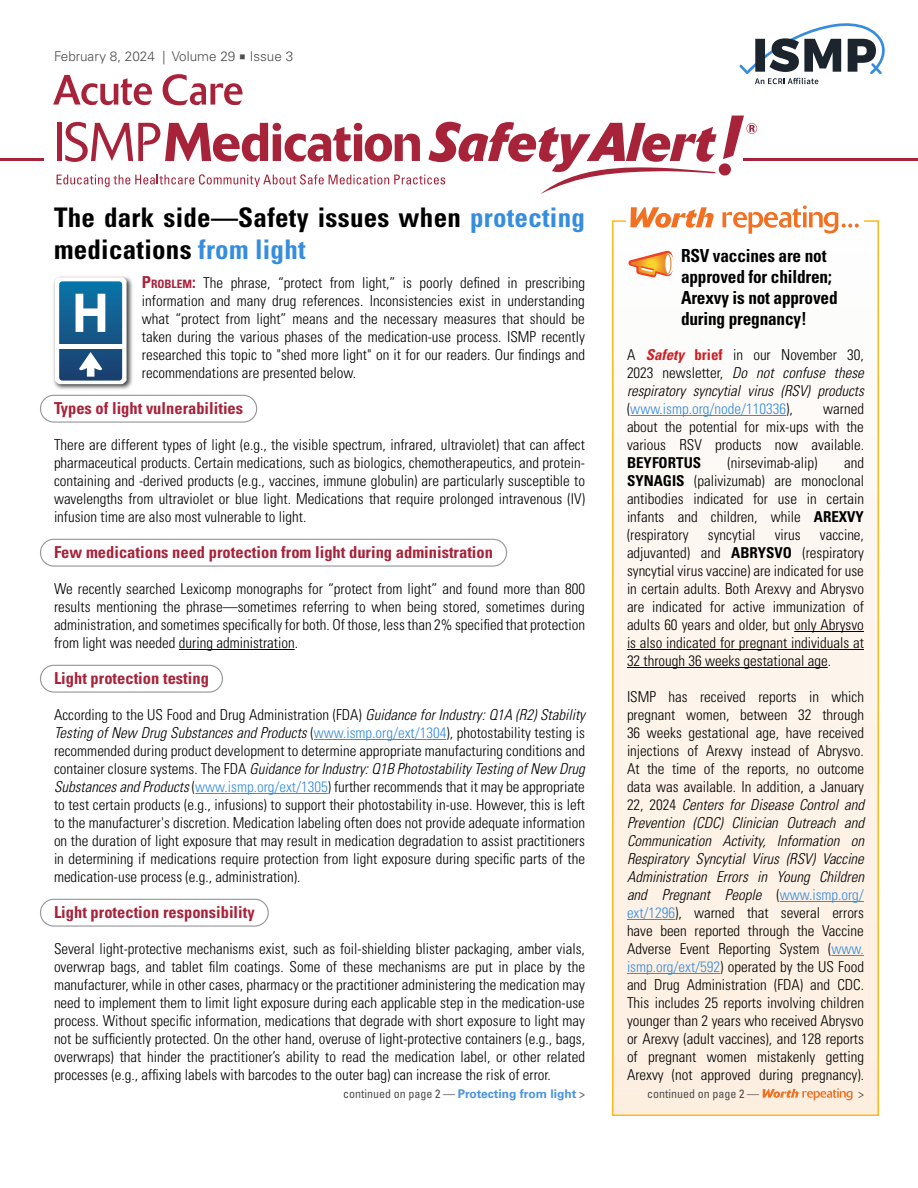
<style>
.page{position:relative;width:918px;height:1188px;background:#fff}
.page>*{position:absolute;margin:0;border:0;box-sizing:border-box;transform-origin:0 0}
.t1{font:700 condensed 27px/32.4px "Univers LT Std";letter-spacing:.01em;color:#000}
.t2{font:700 condensed 18px/21px "Univers LT Std";letter-spacing:-.01em;color:#000;scale:.96 1}
.t3{font:700 condensed 16.5px "Univers LT Std";color:#a7233a}
.t4{font:300 condensed 15px/18px "Univers LT Std";color:#000;text-align:justify}
.t5{font:italic 300 condensed 15px/18px "Univers LT Std";color:#000;text-align:justify}
.t6{font:700 condensed 15px "Univers LT Std";color:#000}
.t7{font:300 13.5px "Univers LT Std";color:#4d4d4f}
.t8{font:700 12px "Univers LT Std";color:#4b93df}
.t9{font:condensed 12px "Univers LT Std";color:#4d4d4f}
.s1{font-family:"Minion Pro";font-weight:400;font-size:16.5px}
.s2{color:#368ddd}
.s3{font-weight:700;font-size:16.5px;color:#a7233a}
.s4{font-weight:700;font-size:11.55px;color:#a7233a}
.s5{font-style:italic}
.s6{font-weight:400;font-stretch:condensed;color:#4d4d4f}
.s7{font-style:normal}
.s8{font-weight:700;color:#cf1f25}
.s9{font-weight:700;font-style:normal;color:#cf1f25}
.s10{font-style:normal;color:#368ddd}
.s11{font-weight:700}
</style>
<div class="page">
<svg style="left:739px;top:23px;width:146px;height:61px"></svg>
<svg style="left:53px;top:75px;width:99px;height:30px"></svg>
<svg style="left:163px;top:74px;width:80px;height:31px"></svg>
<svg style="left:57px;top:116px;width:700px;height:78px"></svg>
<hr style="left:743px;top:158px;width:175px;height:3px;background:#a7233a">
<hr style="left:0;top:158px;width:43px;height:3px;background:#a7233a">
<img style="left:53px;top:276px;width:80px;height:114px">
<svg style="left:55px;top:277px;width:72px;height:107px"></svg>
<hr style="left:58px;top:344px;width:65px;height:4px;background:#fff">
<div style="left:40px;top:395px;width:217px;height:28px;border:1px solid #939598;border-radius:13px"></div>
<div style="left:40px;top:539px;width:467px;height:28px;border:1px solid #939598;border-radius:13px"></div>
<hr style="left:179px;top:649px;width:116px;height:1px;background:#000">
<div style="left:40px;top:665px;width:183px;height:28px;border:1px solid #939598;border-radius:13px"></div>
<hr style="left:314px;top:739px;width:132px;height:1px;background:#368ddd">
<hr style="left:195px;top:793px;width:133px;height:1px;background:#368ddd">
<div style="left:40px;top:899px;width:229px;height:28px;border:1px solid #939598;border-radius:13px"></div>
<div style="left:613px;top:221px;width:265px;height:894px;background:linear-gradient(to bottom,#fdfdfd,#feeede)"></div>
<hr style="left:630px;top:415px;width:156px;height:1px;background:#368ddd">
<hr style="left:794px;top:631px;width:70px;height:1px;background:#000">
<hr style="left:627px;top:649px;width:237px;height:1px;background:#000">
<hr style="left:627px;top:667px;width:201px;height:1px;background:#000">
<hr style="left:780px;top:901px;width:84px;height:1px;background:#368ddd">
<hr style="left:627px;top:919px;width:48px;height:1px;background:#368ddd">
<hr style="left:831px;top:955px;width:33px;height:1px;background:#368ddd">
<hr style="left:627px;top:973px;width:93px;height:1px;background:#368ddd">
<div style="left:612px;top:220px;width:267px;height:896px;border:2px solid #ffb71e"></div>
<svg style="left:763px;top:1088px;width:90px;height:12px"></svg>
<div style="left:626px;top:204px;width:238px;height:28px;background:#fff"></div>
<svg style="left:630px;top:207px;width:84px;height:21px"></svg>
<svg style="left:722px;top:205px;width:137px;height:29px"></svg>
<svg style="left:628px;top:251px;width:46px;height:26px"></svg>
<p class="t7" style="left:54px;top:49px;width:241px">February 8, 2024 | Volume 29 <span class="s1">■</span> Issue 3</p>
<h1 class="t1" style="left:54px;top:201px;width:532px">The dark side—Safety issues when <span class="s2">protecting </span>medications <span class="s2">from light</span></h1>
<p class="t4" style="left:142px;top:274px;width:445px"><span class="s3">P</span><span class="s4">ROBLEM</span><span class="s3">:</span> The phrase, “protect from light,” is poorly defined in prescribing information and many drug references. Inconsistencies exist in understanding what “protect from light” means and the necessary measures that should be taken during the various phases of the medication-use process. ISMP recently researched this topic to "shed more light" on it for our readers. Our findings and recommendations are presented below.</p>
<p class="t3" style="left:54px;top:398px;width:191px">Types of light vulnerabilities</p>
<p class="t4" style="left:54px;top:436px;width:533px">There are different types of light (e.g., the visible spectrum, infrared, ultraviolet) that can affect pharmaceutical products. Certain medications, such as biologics, chemotherapeutics, and protein&shy;containing and -derived products (e.g., vaccines, immune globulin) are particularly susceptible to wavelengths from ultraviolet or blue light. Medications that require prolonged intravenous (IV) infusion time are also most vulnerable to light.</p>
<p class="t3" style="left:54px;top:542px;width:441px">Few medications need protection from light during administration</p>
<p class="t4" style="left:54px;top:580px;width:533px">We recently searched Lexicomp monographs for “protect from light” and found more than 800 results mentioning the phrase—sometimes referring to when being stored, sometimes during administration, and sometimes specifically for both. Of those, less than 2% specified that protection from light was needed during administration.</p>
<p class="t3" style="left:54px;top:668px;width:156px">Light protection testing</p>
<p class="t4" style="left:54px;top:706px;width:533px">According to the US Food and Drug Administration (FDA) <span class="s5">Guidance for Industry: Q1A (R2) Stability Testing of New Drug Substances and Products</span> (<span class="s2">www.ismp.org/ext/1304</span>), photostability testing is recommended during product development to determine appropriate manufacturing conditions and container closure systems. The FDA <span class="s5">Guidance for Industry: Q1B Photostability Testing of New Drug Substances and Products</span> (<span class="s2">www.ismp.org/ext/1305</span>) further recommends that it may be appropriate to test certain products (e.g., infusions) to support their photostability in-use. However, this is left to the manufacturer's discretion. Medication labeling often does not provide adequate information on the duration of light exposure that may result in medication degradation to assist practitioners in determining if medications require protection from light exposure during specific parts of the medication-use process (e.g., administration).</p>
<p class="t3" style="left:54px;top:902px;width:202px">Light protection responsibility</p>
<p class="t4" style="left:54px;top:940px;width:533px">Several light-protective mechanisms exist, such as foil-shielding blister packaging, amber vials, overwrap bags, and tablet film coatings. Some of these mechanisms are put in place by the manufacturer, while in other cases, pharmacy or the practitioner administering the medication may need to implement them to limit light exposure during each applicable step in the medication-use process. Without specific information, medications that degrade with short exposure to light may not be sufficiently protected. On the other hand, overuse of light-protective containers (e.g., bags, overwraps) that hinder the practitioner’s ability to read the medication label, or other related processes (e.g., affixing labels with barcodes to the outer bag) can increase the risk of error.</p>
<p class="t8" style="left:343px;top:1087px;width:243px"><span class="s6">continued on page 2 —</span> Protecting from light <span class="s6">&gt;</span></p>
<p class="t2" style="left:681px;top:245px;width:165px">RSV vaccines are not approved for children;<br>Arexvy is not approved during pregnancy!</p>
<p class="t5" style="left:627px;top:346px;width:238px"><span class="s7">A</span> <span class="s8">Safety</span> <span class="s9">brief</span> <span class="s7">in our November 30, 2023 newsletter,</span> Do not confuse these respiratory syncytial virus (RSV) products <span class="s7">(</span><span class="s10">www.ismp.org/node/110336</span><span class="s7">),</span></p>
<p class="t4" style="left:627px;top:400px;width:239px;text-indent:196px">warned about the potential for mix-ups with the various RSV products now available.</p>
<p class="t6" style="left:627px;top:453px;width:76px">BEYFORTUS</p>
<p class="t4" style="left:728px;top:454px;width:91px">(nirsevimab-alip)</p>
<p class="t4" style="left:627px;top:454px;width:239px;text-indent:217px">and <span class="s11">SYNAGIS</span> (palivizumab) are monoclonal antibodies indicated for use in certain infants and children, while <span class="s11">AREXVY </span>(respiratory</p>
<p class="t4" style="left:627px;top:526px;width:239px;text-indent:193px">vaccine, adjuvanted) and <span class="s11">ABRYSVO</span> (respiratory syncytial virus vaccine) are indicated for use in certain adults. Both Arexvy and Abrysvo are indicated for active immunization of adults 60 years and older, but only Abrysvo is also indicated for pregnant individuals at 32 through 36 weeks gestational age.</p>
<p class="t4" style="left:627px;top:688px;width:239px">ISMP has received reports in which pregnant women, between 32 through 36 weeks gestational age, have received injections of Arexvy instead of Abrysvo.<br>At the time of the reports, no outcome data was available. In addition, a January 22, 2024 <span class="s5">Centers for Disease Control and Prevention (CDC) Clinician Outreach and Communication Activity, Information on Respiratory Syncytial Virus (RSV) Vaccine Administration Errors in Young Children and Pregnant People</span> (<span class="s2">www.ismp.org/ ext/1296</span>), warned that several errors have been reported through the Vaccine Adverse Event Reporting System (<span class="s2">www. ismp.org/ext/592</span>) operated by the US Food and Drug Administration (FDA) and CDC.<br>This includes 25 reports involving children younger than 2 years who received Abrysvo or Arexvy (adult vaccines), and 128 reports of pregnant women mistakenly getting Arexvy (not approved during pregnancy).</p>
<p class="t9" style="left:647px;top:1086px;width:113px">continued on page 2 —</p>
<p class="t9" style="left:858px;top:1086px;width:7px">&gt;</p>
<p class="t4" style="left:708px;top:526px;width:49px">syncytial</p>
<p class="t4" style="left:775px;top:526px;width:27px">virus</p>
</div>
